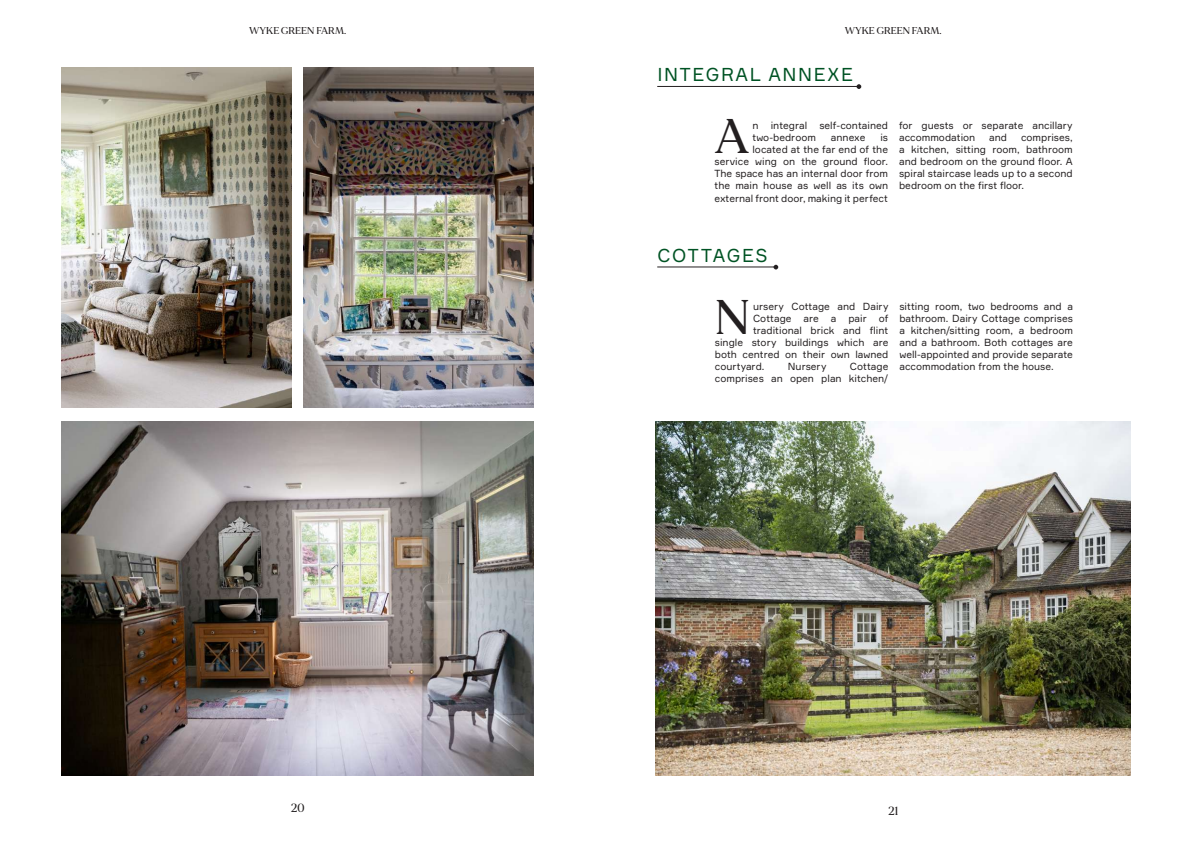
<style>
.page{position:relative;width:1191px;height:842px;background:#fff}
.page>*{position:absolute;margin:0;border:0;box-sizing:border-box;transform-origin:0 0}
.t1{font:500 48.6px "MADE Mirage";color:#231f20}
.t2{font:18.3px "Formular";letter-spacing:.09em;color:#005324}
.t3{font:500 12px "MADE Mirage";color:#231f20}
.t4{font:10.1px/12.1px "Formular";color:#231f20;text-align:right}
.t5{font:500 10px "MADE Mirage";color:#231f20}
</style>
<div class="page">
<hr style="left:657px;top:267px;width:119px;height:1px;background:#231f20">
<svg style="left:773px;top:265px;width:5px;height:4px"></svg>
<img style="left:656px;top:421px;width:474px;height:355px">
<hr style="left:657px;top:86px;width:202px;height:1px;background:#231f20">
<svg style="left:856px;top:84px;width:5px;height:5px"></svg>
<img style="left:61px;top:421px;width:473px;height:355px">
<img style="left:61px;top:68px;width:231px;height:340px">
<img style="left:304px;top:68px;width:230px;height:340px">
<p class="t5" style="left:249px;top:24px;width:99px">WYKE GREEN FARM.</p>
<p class="t5" style="left:844px;top:24px;width:99px">WYKE GREEN FARM.</p>
<h2 class="t2" style="left:657px;top:64px;width:197px">INTEGRAL ANNEXE</h2>
<h1 class="t1" style="left:714px;top:105px;width:37px">A</h1>
<p class="t4" style="left:752px;top:119px;width:137px;text-align:left">n integral self-contained two-bedroom</p>
<p class="t4" style="left:714px;top:131px;width:175px">is<br>located at the far end of the<br>service wing on the ground floor.<br>The space has an internal door from the main house as well as its own external front door, making it perfect</p>
<p class="t4" style="left:831px;top:131px;width:36px">annexe</p>
<p class="t4" style="left:899px;top:119px;width:175px;text-align:left">for guests or separate ancillary accommodation</p>
<p class="t4" style="left:899px;top:131px;width:175px;text-align:justify;text-indent:122px">comprises, a kitchen, sitting room, bathroom and bedroom on the ground floor. A spiral staircase leads up to a second bedroom on the first floor.</p>
<p class="t4" style="left:989px;top:131px;width:19px">and</p>
<h2 class="t2" style="left:657px;top:244px;width:112px">COTTAGES</h2>
<h1 class="t1" style="left:715px;top:286px;width:37px">N</h1>
<p class="t4" style="left:753px;top:300px;width:137px">ursery Cottage and Dairy</p>
<p class="t4" style="left:753px;top:312px;width:137px">Cottage are a pair of</p>
<p class="t4" style="left:753px;top:324px;width:137px">traditional brick and flint</p>
<p class="t4" style="left:715px;top:336px;width:175px">single story buildings which are</p>
<p class="t4" style="left:715px;top:348px;width:175px">both centred on their own lawned</p>
<p class="t4" style="left:715px;top:360px;width:51px">courtyard.</p>
<p class="t4" style="left:788px;top:360px;width:40px">Nursery</p>
<p class="t4" style="left:715px;top:360px;width:175px">Cottage<br>comprises an open plan kitchen/</p>
<p class="t4" style="left:899px;top:300px;width:175px;text-align:justify">sitting room, two bedrooms and a bathroom. Dairy Cottage comprises a kitchen/sitting room, a bedroom and a bathroom. Both cottages are well-appointed and provide separate accommodation from the house.</p>
<p class="t3" style="left:291px;top:800px;width:15px">20</p>
<p class="t3" style="left:888px;top:803px;width:12px">21</p>
</div>
